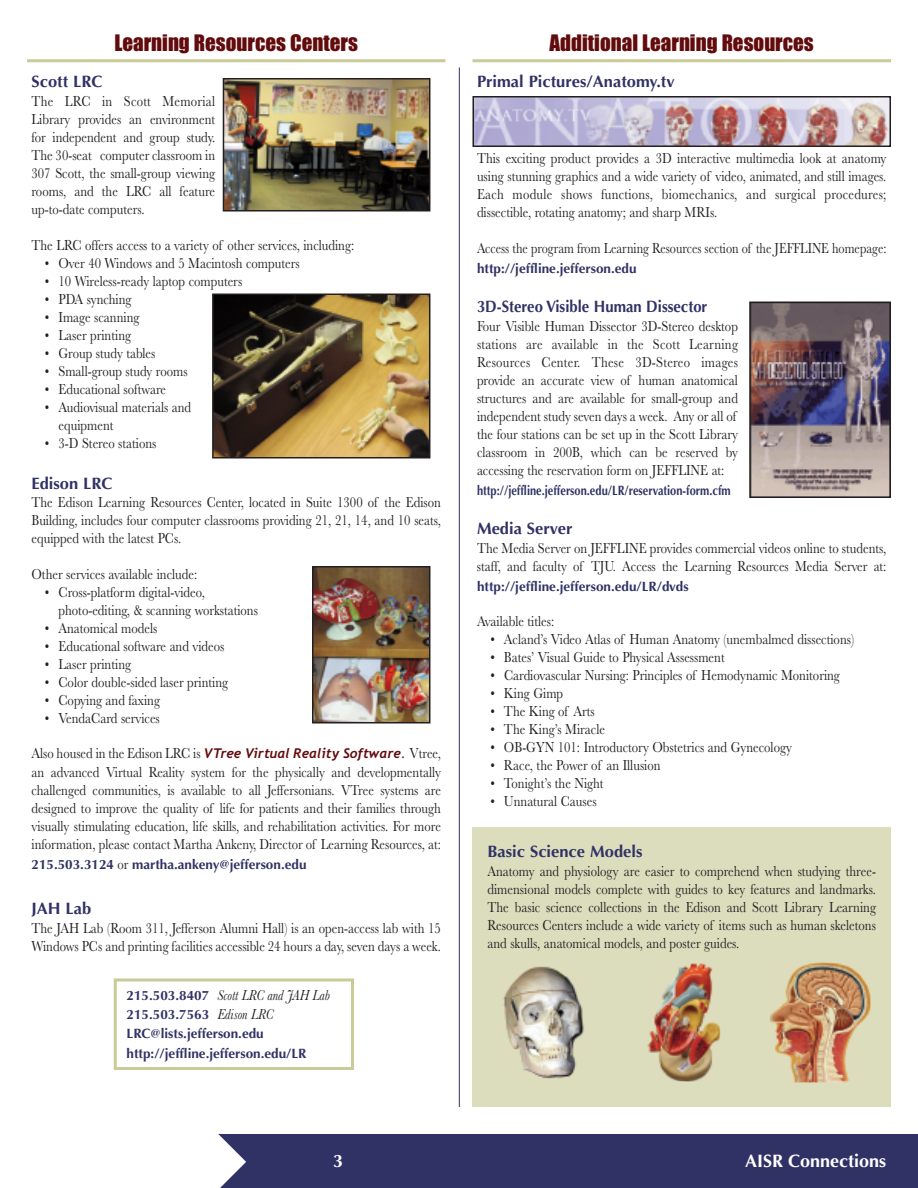
<style>
.page{position:relative;width:918px;height:1188px;background:#fff}
.page>*{position:absolute;margin:0;border:0;box-sizing:border-box;transform-origin:0 0}
.t1{font:21px "Impact";color:#620b0c}
.t2{font:700 18px "Optima";color:#fff}
.t3{font:700 16.5px "Optima";color:#303265}
.t4{font:700 16.5px "Optima";color:#303265;scale:.9 1}
.t5{font:15px/18px "Baskerville";color:#231f20;text-align:justify;scale:.85 1}
.t6{font:15px "Baskerville";color:#231f20;scale:.82 1}
.t7{font:italic 15px "Baskerville";color:#231f20;scale:.85 1}
.t8{font:700 13.5px/19.4px "Optima";color:#303265}
.t9{font:700 13.5px "Optima";color:#303265;scale:.82 1}
.s1{font-family:"Trebuchet";font-weight:700;font-style:italic;font-size:13.5px;color:#620b0c}
.s2{font-family:"Optima";font-size:16.5px;color:#303265}
.s3{font-family:"Baskerville";font-weight:400;font-size:15px;color:#231f20}
.s4{font-family:"Optima";font-weight:700;font-style:normal;font-size:13.5px;color:#303265}
.s5{font-family:"Baskerville";font-weight:400;font-style:italic;font-size:15px;color:#231f20}
</style>
<div class="page">
<div style="left:207px;top:1134px;width:711px;height:54px;background:#303265"></div>
<div style="left:114px;top:978px;width:240px;height:92px;border:3px solid #cacb99"></div>
<img style="left:315px;top:569px;width:112px;height:151px">
<div style="left:312px;top:566px;width:118px;height:157px;border:2px solid #231f20"></div>
<svg style="left:207px;top:1134px;width:39px;height:54px"></svg>
<img style="left:226px;top:81px;width:201px;height:128px">
<div style="left:223px;top:78px;width:207px;height:134px;border:2px solid #231f20"></div>
<img style="left:215px;top:297px;width:212px;height:159px">
<div style="left:212px;top:294px;width:218px;height:165px;border:2px solid #231f20"></div>
<hr style="left:27px;top:59px;width:419px;height:3px;background:#cacb99">
<hr style="left:472px;top:59px;width:419px;height:3px;background:#cacb99">
<div style="left:472px;top:827px;width:419px;height:280px;background:#dcddbd"></div>
<img style="left:503px;top:966px;width:81px;height:113px">
<img style="left:647px;top:964px;width:73px;height:118px">
<img style="left:770px;top:963px;width:101px;height:120px">
<img style="left:475px;top:99px;width:413px;height:45px">
<div style="left:472px;top:96px;width:419px;height:51px;border:2px solid #231f20"></div>
<img style="left:752px;top:305px;width:136px;height:190px">
<div style="left:749px;top:302px;width:142px;height:196px;border:2px solid #231f20"></div>
<hr style="left:459px;top:68px;width:1px;height:1039px;background:#303265">
<h1 class="t1" style="left:114px;top:31px;width:245px">Learning Resources Centers</h1>
<h1 class="t1" style="left:550px;top:31px;width:266px">Additional Learning Resources</h1>
<p class="t3" style="left:32px;top:72px;width:73px">Scott LRC</p>
<p class="t5" style="left:31px;top:91px;width:218px">The LRC in Scott Memorial Library provides an environment for independent and group study.<br>The 30-seat computer classroom in 307 Scott, the small-group viewing rooms, and the LRC all feature up-to-date computers.</p>
<p class="t5" style="left:31px;top:235px;width:381px">The LRC offers access to a variety of other services, including:</p>
<p class="t5" style="left:45px;top:253px;width:301px">• Over 40 Windows and 5 Macintosh computers</p>
<p class="t5" style="left:45px;top:271px;width:234px">• 10 Wireless-ready laptop computers</p>
<p class="t5" style="left:45px;top:289px;width:103px">• PDA synching</p>
<p class="t5" style="left:45px;top:307px;width:113px">• Image scanning</p>
<p class="t5" style="left:45px;top:325px;width:103px">• Laser printing</p>
<p class="t5" style="left:45px;top:343px;width:132px">• Group study tables</p>
<p class="t5" style="left:45px;top:361px;width:169px">• Small-group study rooms</p>
<p class="t5" style="left:45px;top:379px;width:144px">• Educational software</p>
<p class="t5" style="left:58px;top:397px;width:158px;text-indent:-13px">• Audiovisual materials and equipment</p>
<p class="t5" style="left:45px;top:433px;width:133px">• 3-D Stereo stations</p>
<p class="t3" style="left:32px;top:474px;width:83px">Edison LRC</p>
<p class="t5" style="left:31px;top:493px;width:483px">The Edison Learning Resources Center, located in Suite 1300 of the Edison Building, includes four computer classrooms providing 21, 21, 14, and 10 seats, equipped with the latest PCs.</p>
<p class="t5" style="left:31px;top:565px;width:196px">Other services available include:</p>
<p class="t5" style="left:58px;top:583px;width:236px;text-indent:-13px">• Cross-platform digital-video, photo-editing, &amp; scanning workstations</p>
<p class="t5" style="left:45px;top:619px;width:134px">• Anatomical models</p>
<p class="t5" style="left:45px;top:637px;width:213px">• Educational software and videos</p>
<p class="t5" style="left:45px;top:655px;width:103px">• Laser printing</p>
<p class="t5" style="left:45px;top:673px;width:217px">• Color double-sided laser printing</p>
<p class="t5" style="left:45px;top:691px;width:137px">• Copying and faxing</p>
<p class="t5" style="left:45px;top:709px;width:137px">• VendaCard services</p>
<p class="t5" style="left:31px;top:744px;width:483px">Also housed in the Edison LRC is <span class="s1">VTree Virtual Reality Software</span><span class="s2">.</span> Vtree, an advanced Virtual Reality system for the physically and developmentally challenged communities, is available to all Jeffersonians. VTree systems are designed to improve the quality of life for patients and their families through visually stimulating education, life skills, and rehabilitation activities. For more information, please contact Martha Ankeny, Director of Learning Resources, at:</p>
<p class="t8" style="left:32px;top:855px;width:277px">215.503.3124 <span class="s3">or</span> martha.ankeny@jefferson.edu</p>
<p class="t3" style="left:32px;top:899px;width:61px">JAH Lab</p>
<p class="t5" style="left:32px;top:919px;width:483px">The JAH Lab (Room 311, Jefferson Alumni Hall) is an open-access lab with 15<br>Windows PCs and printing facilities accessible 24 hours a day, seven days a week.</p>
<p class="t7" style="left:127px;top:986px;width:241px"><span class="s4">215.503.8407</span> Scott LRC and JAH Lab</p>
<p class="t8" style="left:127px;top:1005px;width:181px">215.503.7563 <span class="s5">Edison LRC<br></span>LRC@lists.jefferson.edu http://jeffline.jefferson.edu/LR</p>
<p class="t3" style="left:477px;top:72px;width:199px">Primal Pictures/Anatomy.tv</p>
<p class="t5" style="left:477px;top:149px;width:483px">This exciting product provides a 3D interactive multimedia look at anatomy using stunning graphics and a wide variety of video, animated, and still images.<br>Each module shows functions, biomechanics, and surgical procedures; dissectible, rotating anatomy; and sharp MRIs.</p>
<p class="t6" style="left:477px;top:239px;width:501px">Access the program from Learning Resources section of the JEFFLINE homepage:</p>
<p class="t8" style="left:477px;top:259px;width:161px">http://jeffline.jefferson.edu</p>
<p class="t4" style="left:477px;top:297px;width:257px">3D-Stereo Visible Human Dissector</p>
<p class="t5" style="left:477px;top:316px;width:309px;text-align:left">Four Visible Human Dissector 3D-Stereo desktop stations are available in the Scott Learning Resources Center. These 3D-Stereo images provide an accurate view of human anatomical structures and are available for small-group and independent study seven days a week. Any or all of the four stations can be set up in the Scott Library classroom in 200B, which can be reserved by accessing the reservation form on JEFFLINE at:</p>
<p class="t9" style="left:477px;top:483px;width:311px">http://jeffline.jefferson.edu/LR/reservation-form.cfm</p>
<p class="t3" style="left:477px;top:519px;width:97px">Media Server</p>
<p class="t5" style="left:477px;top:538px;width:483px">The Media Server on JEFFLINE provides commercial videos online to students, staff, and faculty of TJU. Access the Learning Resources Media Server at:</p>
<p class="t8" style="left:477px;top:577px;width:213px">http://jeffline.jefferson.edu/LR/dvds</p>
<p class="t5" style="left:477px;top:612px;width:92px">Available titles:</p>
<p class="t5" style="left:490px;top:630px;width:429px">• Acland’s Video Atlas of Human Anatomy (unembalmed dissections)</p>
<p class="t5" style="left:490px;top:648px;width:277px">• Bates’ Visual Guide to Physical Assessment</p>
<p class="t5" style="left:491px;top:666px;width:413px">• Cardiovascular Nursing: Principles of Hemodynamic Monitoring</p>
<p class="t5" style="left:490px;top:684px;width:87px">• King Gimp</p>
<p class="t5" style="left:490px;top:702px;width:124px">• The King of Arts</p>
<p class="t5" style="left:490px;top:720px;width:136px">• The King’s Miracle</p>
<p class="t5" style="left:490px;top:738px;width:356px">• OB-GYN 101: Introductory Obstetrics and Gynecology</p>
<p class="t5" style="left:490px;top:756px;width:202px">• Race, the Power of an Illusion</p>
<p class="t5" style="left:490px;top:774px;width:135px">• Tonight’s the Night</p>
<p class="t5" style="left:490px;top:792px;width:126px">• Unnatural Causes</p>
<p class="t3" style="left:488px;top:842px;width:156px">Basic Science Models</p>
<p class="t5" style="left:488px;top:862px;width:459px">Anatomy and physiology are easier to comprehend when studying three&shy;dimensional models complete with guides to key features and landmarks.<br>The basic science collections in the Edison and Scott Library Learning Resources Centers include a wide variety of items such as human skeletons and skulls, anatomical models, and poster guides.</p>
<p class="t2" style="left:333px;top:1150px;width:12px">3</p>
<p class="t2" style="left:745px;top:1150px;width:143px">AISR Connections</p>
</div>
